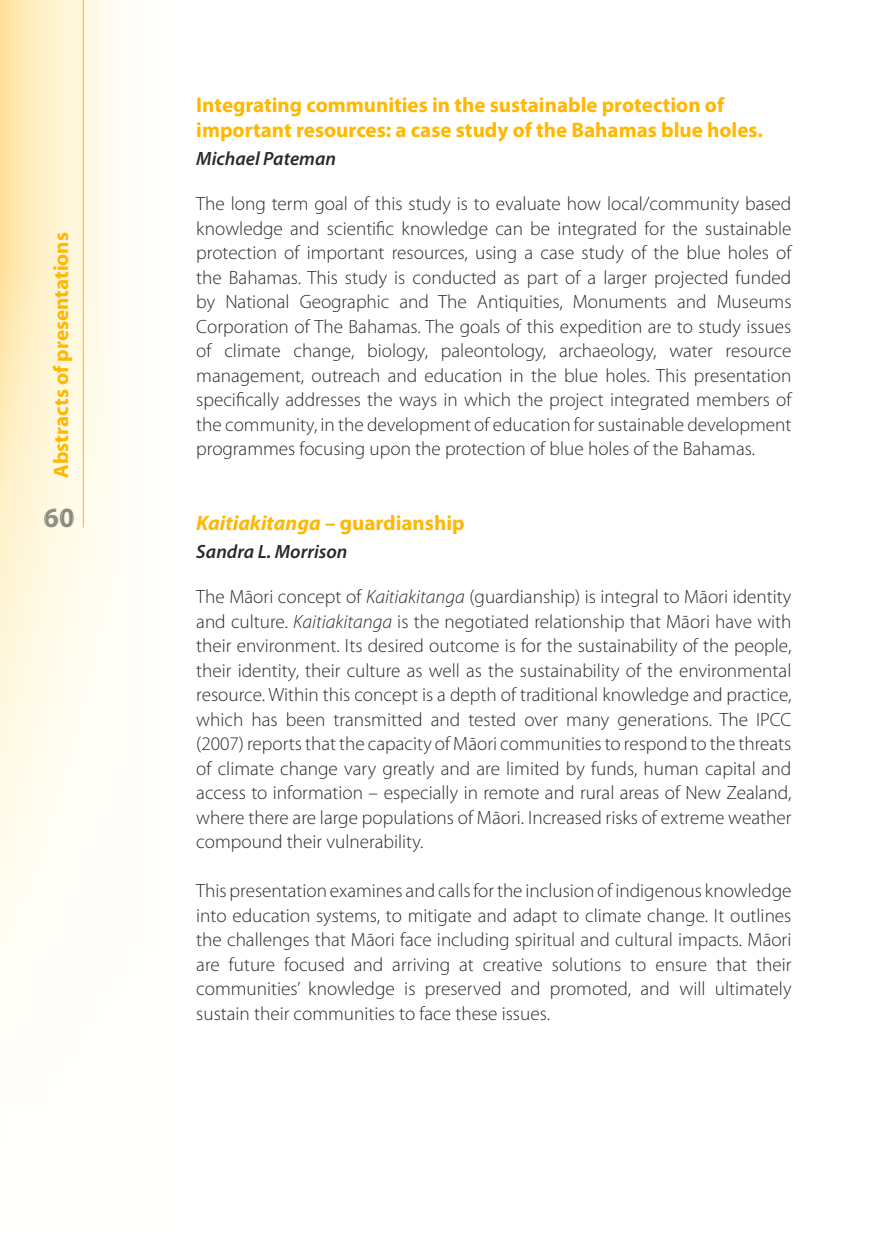
<style>
.page{position:relative;width:891px;height:1238px;background:#fff}
.page>*{position:absolute;margin:0;border:0;box-sizing:border-box;transform-origin:0 0}
.t1{font:700 28.05px "Myriad Pro";color:#767575}
.t2{font:700 21px/25.2px "Myriad Pro";color:#ffb700}
.t3{font:italic 700 21px "Myriad Pro";color:#ffb700}
.t4{font:300 19.2px/24.5px "Myriad Pro";color:#2a2a2c;text-align:justify}
.t5{font:italic 600 19.2px "Myriad Pro";color:#2a2a2c}
.s1{font-style:normal}
.s2{font-style:italic}
</style>
<div class="page">
<img style="left:0;top:0;width:119px;height:974px">
<img style="left:44px;top:509px;width:30px;height:18px">
<hr style="left:83px;top:0;width:1px;height:527px;background:#ffb700">
<p class="t2" style="left:50px;top:478px;width:247px;rotate:-90deg">Abstracts of presentations</p>
<h1 class="t1" style="left:44px;top:507px;width:33px">60</h1>
<p class="t2" style="left:196px;top:93px;width:568px">Integrating communities in the sustainable protection of important resources: a case study of the Bahamas blue holes.</p>
<p class="t5" style="left:196px;top:151px;width:141px">Michael Pateman</p>
<p class="t4" style="left:196px;top:193px;width:597px">The long term goal of this study is to evaluate how local/community based knowledge and scientific knowledge can be integrated for the sustainable protection of important resources, using a case study of the blue holes of the Bahamas. This study is conducted as part of a larger projected funded by National Geographic and The Antiquities, Monuments and Museums Corporation of The Bahamas. The goals of this expedition are to study issues of climate change, biology, paleontology, archaeology, water resource management, outreach and education in the blue holes. This presentation specifically addresses the ways in which the project integrated members of the community, in the development of education for sustainable development programmes focusing upon the protection of blue holes of the Bahamas.</p>
<p class="t3" style="left:196px;top:510px;width:270px">Kaitiakitanga <span class="s1">– guardianship</span></p>
<p class="t5" style="left:196px;top:544px;width:153px">Sandra L. Morrison</p>
<p class="t4" style="left:196px;top:586px;width:597px">The Māori concept of <span class="s2">Kaitiakitanga</span> (guardianship) is integral to Māori identity and culture. <span class="s2">Kaitiakitanga</span> is the negotiated relationship that Māori have with their environment. Its desired outcome is for the sustainability of the people, their identity, their culture as well as the sustainability of the environmental resource. Within this concept is a depth of traditional knowledge and practice, which has been transmitted and tested over many generations. The IPCC (2007) reports that the capacity of Māori communities to respond to the threats of climate change vary greatly and are limited by funds, human capital and access to information – especially in remote and rural areas of New Zealand, where there are large populations of Māori. Increased risks of extreme weather compound their vulnerability.</p>
<p class="t4" style="left:196px;top:880px;width:597px">This presentation examines and calls for the inclusion of indigenous knowledge into education systems, to mitigate and adapt to climate change. It outlines the challenges that Māori face including spiritual and cultural impacts. Māori are future focused and arriving at creative solutions to ensure that their communities’ knowledge is preserved and promoted, and will ultimately sustain their communities to face these issues.</p>
</div>
